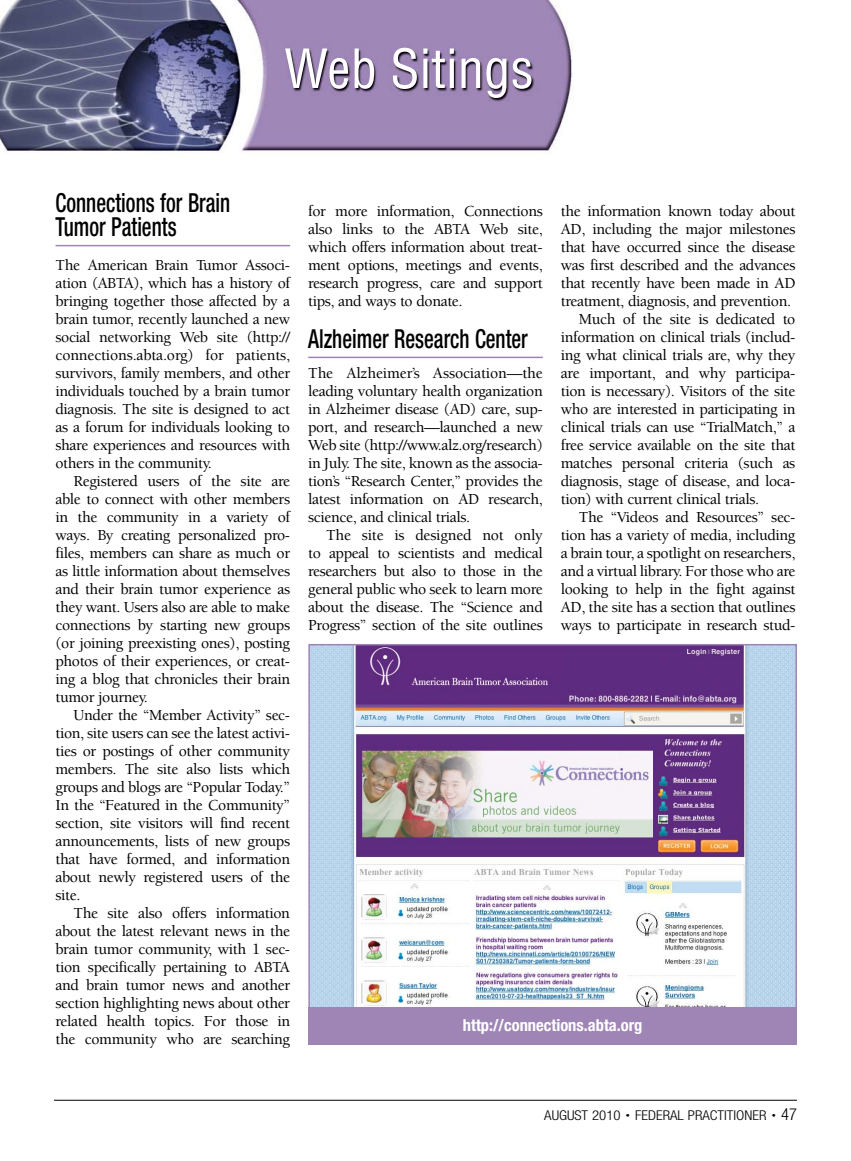
<style>
.page{position:relative;width:851px;height:1161px;background:#fff}
.page>*{position:absolute;margin:0;border:0;box-sizing:border-box;transform-origin:0 0}
.t1{font:500 condensed 26.25px/24px "Helvetica Neue LT Std";color:#000;scale:.8 1}
.t2{font:700 condensed 16.5px "Helvetica Neue LT Std";color:#fff}
.t3{font:500 15.75px/18px "Berkeley Std";letter-spacing:-.025em;color:#000;text-align:justify}
.t4{font:300 condensed 13.5px "Helvetica Neue LT Std";color:#000;scale:1.1 1}
.s1{font-size:7.5px}
.s2{font-size:16.5px}
</style>
<div class="page">
<img style="left:0;top:0;width:574px;height:152px">
<img style="left:285px;top:48px;width:246px;height:50px">
<hr style="left:54px;top:1100px;width:742px;height:1px;background:#000">
<hr style="left:56px;top:245px;width:234px;height:1px;background:#9e85b6">
<hr style="left:308px;top:357px;width:234px;height:1px;background:#9e85b6">
<img style="left:311px;top:647px;width:482px;height:360px">
<div style="left:308px;top:1007px;width:488px;height:38px;background:#9e85b6"></div>
<h1 class="t1" style="left:56px;top:191px;width:220px">Connections for Brain<br>Tumor Patients</h1>
<p class="t3" style="left:56px;top:256px;width:236px">The American Brain Tumor Associ&shy;ation (ABTA), which has a history of bringing together those affected by a brain tumor, recently launched a new social networking Web site (http:// connections.abta.org) for patients, survivors, family members, and other individuals touched by a brain tumor diagnosis. The site is designed to act as a forum for individuals looking to share experiences and resources with others in the community.</p>
<p class="t3" style="left:56px;top:472px;width:236px;text-indent:18px">Registered users of the site are able to connect with other members in the community in a variety of ways. By creating personalized pro&shy;files, members can share as much or as little information about themselves and their brain tumor experience as they want. Users also are able to make connections by starting new groups (or joining preexisting ones), posting photos of their experiences, or creat&shy;ing a blog that chronicles their brain tumor journey.</p>
<p class="t3" style="left:56px;top:706px;width:236px;text-indent:18px">Under the “Member Activity” sec&shy;tion, site users can see the latest activi&shy;ties or postings of other community members. The site also lists which groups and blogs are “Popular Today.” In the “Featured in the Community” section, site visitors will find recent announcements, lists of new groups that have formed, and information about newly registered users of the site.</p>
<p class="t3" style="left:56px;top:904px;width:236px;text-indent:18px">The site also offers information about the latest relevant news in the brain tumor community, with 1 sec&shy;tion specifically pertaining to ABTA and brain tumor news and another section highlighting news about other related health topics. For those in the community who are searching</p>
<p class="t3" style="left:308px;top:202px;width:236px">for more information, Connections also links to the ABTA Web site, which offers information about treat&shy;ment options, meetings and events, research progress, care and support tips, and ways to donate.</p>
<h1 class="t1" style="left:308px;top:326px;width:276px">Alzheimer Research Center</h1>
<p class="t3" style="left:308px;top:364px;width:236px">The Alzheimer’s Association—the leading voluntary health organization in Alzheimer disease (AD) care, sup&shy;port, and research—launched a new Web site (http://www.alz.org/research) in July. The site, known as the associa&shy;tion’s “Research Center,” provides the latest information on AD research, science, and clinical trials.</p>
<p class="t3" style="left:308px;top:526px;width:236px;text-indent:18px">The site is designed not only to appeal to scientists and medical researchers but also to those in the general public who seek to learn more about the disease. The “Science and Progress” section of the site outlines</p>
<p class="t3" style="left:561px;top:202px;width:236px">the information known today about</p>
<p class="t3" style="left:561px;top:220px;width:236px">AD, including the major milestones</p>
<p class="t3" style="left:561px;top:238px;width:236px">that have occurred since the disease</p>
<p class="t3" style="left:561px;top:256px;width:236px">was first described and the advances</p>
<p class="t3" style="left:561px;top:274px;width:236px">that recently have been made in AD</p>
<p class="t3" style="left:561px;top:292px;width:232px">treatment, diagnosis, and prevention.</p>
<p class="t3" style="left:579px;top:310px;width:218px">Much of the site is dedicated to</p>
<p class="t3" style="left:561px;top:328px;width:236px">information on clinical trials (includ-</p>
<p class="t3" style="left:561px;top:346px;width:236px">ing what clinical trials are, why they</p>
<p class="t3" style="left:561px;top:364px;width:236px">are important, and why participa-</p>
<p class="t3" style="left:561px;top:382px;width:236px">tion is necessary). Visitors of the site</p>
<p class="t3" style="left:561px;top:400px;width:236px">who are interested in participating in</p>
<p class="t3" style="left:561px;top:418px;width:236px">clinical trials can use “TrialMatch,” a</p>
<p class="t3" style="left:561px;top:436px;width:236px">free service available on the site that</p>
<p class="t3" style="left:561px;top:454px;width:236px">matches personal criteria (such as</p>
<p class="t3" style="left:561px;top:472px;width:236px">diagnosis, stage of disease, and loca-</p>
<p class="t3" style="left:561px;top:490px;width:200px">tion) with current clinical trials.</p>
<p class="t3" style="left:579px;top:508px;width:218px">The “Videos and Resources” sec-</p>
<p class="t3" style="left:561px;top:526px;width:236px">tion has a variety of media, including</p>
<p class="t3" style="left:561px;top:544px;width:236px">a brain tour, a spotlight on researchers,</p>
<p class="t3" style="left:561px;top:562px;width:236px">and a virtual library. For those who are</p>
<p class="t3" style="left:561px;top:580px;width:236px">looking to help in the fight against</p>
<p class="t3" style="left:561px;top:598px;width:236px">AD, the site has a section that outlines</p>
<p class="t3" style="left:561px;top:616px;width:236px">ways to participate in research stud-</p>
<p class="t2" style="left:463px;top:1015px;width:181px">http://connections.abta.org</p>
<p class="t4" style="left:544px;top:1107px;width:231px">AUGUST 2010 <span class="s1">•</span> FEDERAL PRACTITIONER <span class="s1">•</span> <span class="s2">47</span></p>
</div>
